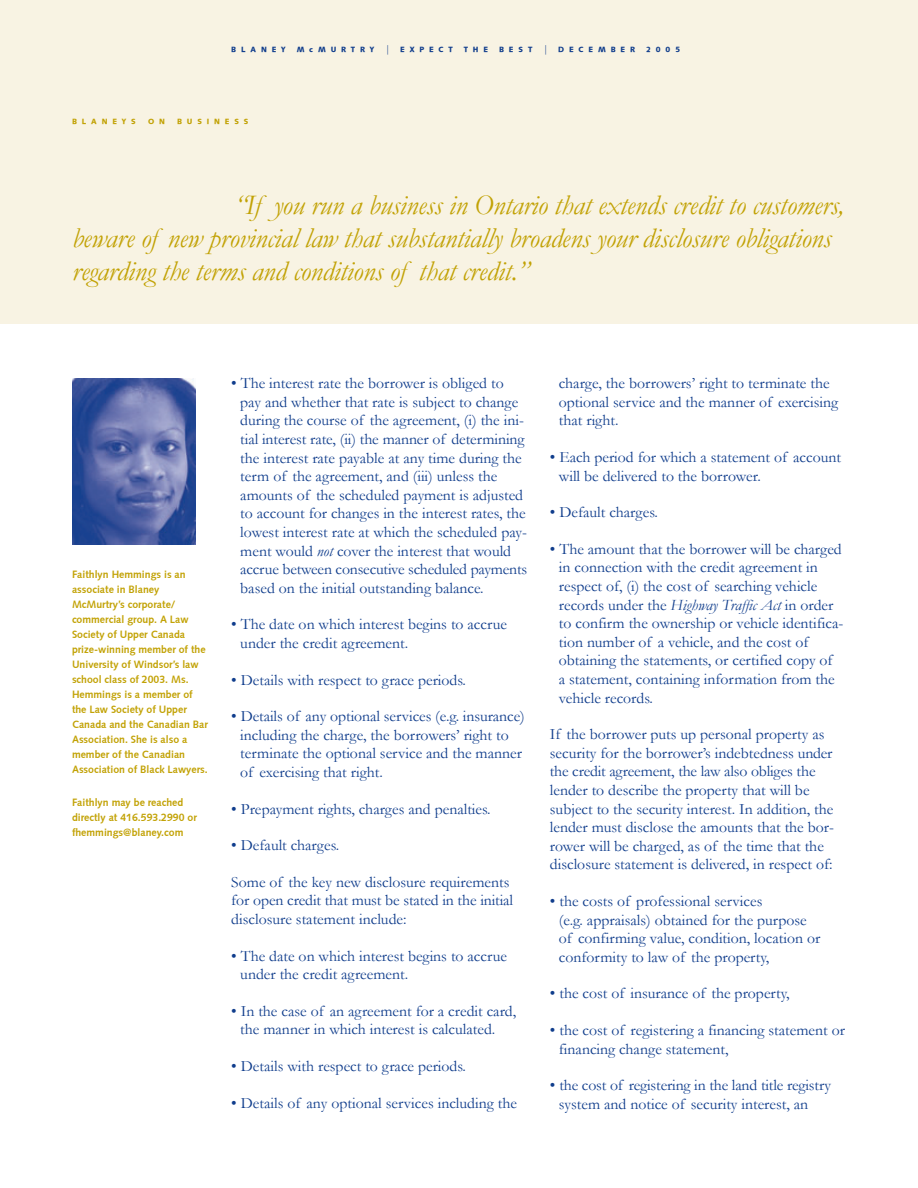
<style>
.page{position:relative;width:918px;height:1188px;background:#fff}
.page>*{position:absolute;margin:0;border:0;box-sizing:border-box;transform-origin:0 0}
.t1{font:italic 28.5px/33px "Garamond";letter-spacing:-.01em;color:#c2a205}
.t2{font:15.75px/18.6px "Garamond";color:#103d8c}
.t3{font:700 10.5px/15px "Syntax Roman";color:#c2a205}
.t4{font:900 7.5px "Syntax";letter-spacing:.65em;color:#103d8c}
.t5{font:900 7.5px "Syntax";letter-spacing:.65em;color:#c2a205}
.s1{font-family:"Garamond";font-weight:400;font-size:10.5px}
.s2{font-style:italic}
</style>
<div class="page">
<div style="left:0;top:0;width:918px;height:324px;background:#f8f3e3"></div>
<img style="left:72px;top:378px;width:123px;height:166px">
<p class="t4" style="left:231px;top:45px;width:56px">BLANEY</p>
<p class="t4" style="left:297px;top:45px;width:158px">McMURTRY <span class="s1">|</span> EXPECT</p>
<p class="t4" style="left:464px;top:45px;width:26px">THE</p>
<p class="t4" style="left:499px;top:45px;width:138px">BEST <span class="s1">|</span> DECEMBER</p>
<p class="t4" style="left:646px;top:45px;width:36px">2005</p>
<p class="t5" style="left:72px;top:117px;width:65px">BLANEYS</p>
<p class="t5" style="left:148px;top:117px;width:18px">O N</p>
<p class="t5" style="left:177px;top:117px;width:73px">BUSINESS</p>
<h1 class="t1" style="left:72px;top:189px;width:774px;text-indent:162px">“If you run a business in Ontario that extends credit to customers, beware of new provincial law that substantially broadens your disclosure obligations regarding the terms and conditions of that credit.”</h1>
<p class="t3" style="left:72px;top:567px;width:137px">Faithlyn Hemmings is an associate in Blaney<br>McMurtry’s corporate/ commercial group. A Law<br>Society of Upper Canada prize-winning member of the<br>University of Windsor’s law school class of 2003. Ms.<br>Hemmings is a member of the Law Society of Upper<br>Canada and the Canadian Bar<br>Association. She is also a member of the Canadian<br>Association of Black Lawyers.</p>
<p class="t3" style="left:72px;top:795px;width:126px">Faithlyn may be reached directly at 416.593.2990 or fhemmings@blaney.com</p>
<p class="t2" style="left:240px;top:374px;width:288px;text-indent:-9px">• The interest rate the borrower is obliged to pay and whether that rate is subject to change during the course of the agreement, (i) the ini&shy;tial interest rate, (ii) the manner of determining the interest rate payable at any time during the term of the agreement, and (iii) unless the amounts of the scheduled payment is adjusted to account for changes in the interest rates, the lowest interest rate at which the scheduled pay&shy;ment would <span class="s2">not</span> cover the interest that would accrue between consecutive scheduled payments based on the initial outstanding balance.</p>
<p class="t2" style="left:240px;top:615px;width:268px;text-indent:-9px">• The date on which interest begins to accrue under the credit agreement.</p>
<p class="t2" style="left:231px;top:671px;width:236px">• Details with respect to grace periods.</p>
<p class="t2" style="left:240px;top:707px;width:286px;text-indent:-9px">• Details of any optional services (e.g. insurance) including the charge, the borrowers’ right to terminate the optional service and the manner of exercising that right.</p>
<p class="t2" style="left:231px;top:800px;width:261px">• Prepayment rights, charges and penalties.</p>
<p class="t2" style="left:231px;top:836px;width:110px">• Default charges.</p>
<p class="t2" style="left:231px;top:873px;width:283px">Some of the key new disclosure requirements for open credit that must be stated in the initial disclosure statement include:</p>
<p class="t2" style="left:240px;top:947px;width:268px;text-indent:-9px">• The date on which interest begins to accrue under the credit agreement.</p>
<p class="t2" style="left:240px;top:1002px;width:277px;text-indent:-9px">• In the case of an agreement for a credit card, the manner in which interest is calculated.</p>
<p class="t2" style="left:231px;top:1057px;width:236px">• Details with respect to grace periods.</p>
<p class="t2" style="left:231px;top:1094px;width:287px">• Details of any optional services including the</p>
<p class="t2" style="left:559px;top:374px;width:281px">charge, the borrowers’ right to terminate the optional service and the manner of exercising that right.</p>
<p class="t2" style="left:559px;top:448px;width:284px;text-indent:-9px">• Each period for which a statement of account will be delivered to the borrower.</p>
<p class="t2" style="left:550px;top:503px;width:110px">• Default charges.</p>
<p class="t2" style="left:559px;top:540px;width:286px;text-indent:-9px">• The amount that the borrower will be charged in connection with the credit agreement in respect of, (i) the cost of searching vehicle records under the <span class="s2">Highway Traffic Act</span> in order to confirm the ownership or vehicle identifica&shy;tion number of a vehicle, and the cost of obtaining the statements, or certified copy of<br>a statement, containing information from the vehicle records.</p>
<p class="t2" style="left:550px;top:725px;width:286px">If the borrower puts up personal property as security for the borrower’s indebtedness under the credit agreement, the law also obliges the lender to describe the property that will be subject to the security interest. In addition, the lender must disclose the amounts that the bor&shy;rower will be charged, as of the time that the disclosure statement is delivered, in respect of:</p>
<p class="t2" style="left:559px;top:892px;width:263px;text-indent:-9px">• the costs of professional services<br>(e.g. appraisals) obtained for the purpose of confirming value, condition, location or conformity to law of the property,</p>
<p class="t2" style="left:550px;top:984px;width:241px">• the cost of insurance of the property,</p>
<p class="t2" style="left:559px;top:1021px;width:288px;text-indent:-9px">• the cost of registering a financing statement or financing change statement,</p>
<p class="t2" style="left:559px;top:1076px;width:274px;text-indent:-9px">• the cost of registering in the land title registry system and notice of security interest, an</p>
</div>
